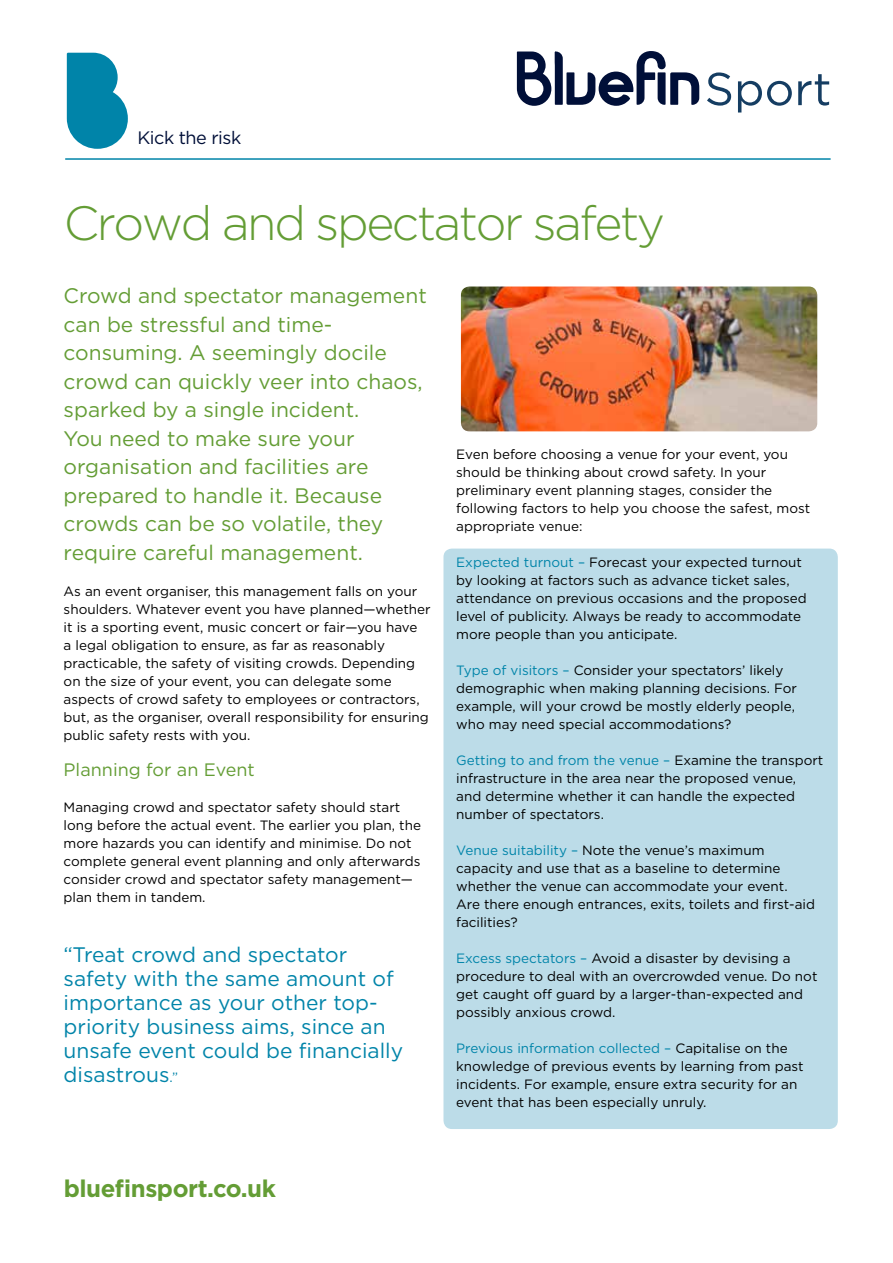
<style>
.page{position:relative;width:893px;height:1263px;background:#fff}
.page>*{position:absolute;margin:0;border:0;box-sizing:border-box;transform-origin:0 0}
.t1{font:300 48px "Gotham";letter-spacing:-.05em;color:#649d35}
.t2{font:700 24px "Gotham";letter-spacing:-.02em;color:#649d35}
.t3{font:21px/28.5px "Gotham";color:#649d35}
.t4{font:21px/24px "Gotham";color:#0084a9}
.t5{font:18px "Gotham";color:#649d35}
.t6{font:18px "Gotham";letter-spacing:-.025em;color:#000f38}
.t7{font:13.5px/18px "Gotham";color:#000}
.s1{color:#0084a9}
.s2{font-size:13.5px}
</style>
<div class="page">
<div style="left:443px;top:549px;width:395px;height:580px;background:#bcdce8;border-radius:9px"></div>
<hr style="left:65px;top:158px;width:766px;height:2px;background:#0084a9">
<svg style="left:67px;top:53px;width:61px;height:96px"></svg>
<svg style="left:517px;top:51px;width:182px;height:55px"></svg>
<svg style="left:707px;top:72px;width:24px;height:34px"></svg>
<svg style="left:738px;top:81px;width:54px;height:32px"></svg>
<svg style="left:798px;top:74px;width:31px;height:32px"></svg>
<img style="left:461px;top:286px;width:356px;height:145px">
<h3 class="t6" style="left:137px;top:126px;width:105px">Kick the risk</h3>
<h1 class="t1" style="left:64px;top:193px;width:603px">Crowd and spectator safety</h1>
<p class="t3" style="left:64px;top:281px;width:365px">Crowd and spectator management can be stressful and time&shy;consuming. A seemingly docile crowd can quickly veer into chaos, sparked by a single incident.<br>You need to make sure your organisation and facilities are prepared to handle it. Because crowds can be so volatile, they require careful management.</p>
<p class="t7" style="left:64px;top:582px;width:369px">As an event organiser, this management falls on your shoulders. Whatever event you have planned—whether it is a sporting event, music concert or fair—you have<br>a legal obligation to ensure, as far as reasonably practicable, the safety of visiting crowds. Depending on the size of your event, you can delegate some aspects of crowd safety to employees or contractors, but, as the organiser, overall responsibility for ensuring public safety rests with you.</p>
<h3 class="t5" style="left:64px;top:758px;width:193px">Planning for an Event</h3>
<p class="t7" style="left:64px;top:798px;width:359px">Managing crowd and spectator safety should start long before the actual event. The earlier you plan, the more hazards you can identify and minimise. Do not complete general event planning and only afterwards consider crowd and spectator safety management— plan them in tandem.</p>
<p class="t7" style="left:456px;top:445px;width:355px">Even before choosing a venue for your event, you should be thinking about crowd safety. In your preliminary event planning stages, consider the following factors to help you choose the safest, most appropriate venue:</p>
<p class="t7" style="left:456px;top:553px;width:352px"><span class="s1">Expected turnout –</span> Forecast your expected turnout by looking at factors such as advance ticket sales, attendance on previous occasions and the proposed level of publicity. Always be ready to accommodate more people than you anticipate.</p>
<p class="t7" style="left:456px;top:661px;width:342px"><span class="s1">Type of visitors –</span> Consider your spectators’ likely demographic when making planning decisions. For example, will your crowd be mostly elderly people, who may need special accommodations?</p>
<p class="t7" style="left:456px;top:751px;width:369px"><span class="s1">Getting to and from the venue –</span> Examine the transport infrastructure in the area near the proposed venue, and determine whether it can handle the expected number of spectators.</p>
<p class="t7" style="left:456px;top:841px;width:360px"><span class="s1">Venue suitability –</span> Note the venue’s maximum capacity and use that as a baseline to determine whether the venue can accommodate your event.<br>Are there enough entrances, exits, toilets and first-aid facilities?</p>
<p class="t7" style="left:456px;top:949px;width:363px"><span class="s1">Excess spectators –</span> Avoid a disaster by devising a procedure to deal with an overcrowded venue. Do not get caught off guard by a larger-than-expected and possibly anxious crowd.</p>
<p class="t7" style="left:456px;top:1039px;width:349px"><span class="s1">Previous information collected –</span> Capitalise on the knowledge of previous events by learning from past incidents. For example, ensure extra security for an event that has been especially unruly.</p>
<h3 class="t4" style="left:64px;top:942px;width:341px">“Treat crowd and spectator safety with the same amount of importance as your other top&shy;priority business aims, since an unsafe event could be financially disastrous<span class="s2">.”</span></h3>
<h2 class="t2" style="left:64px;top:1173px;width:214px">bluefinsport.co.uk</h2>
</div>
